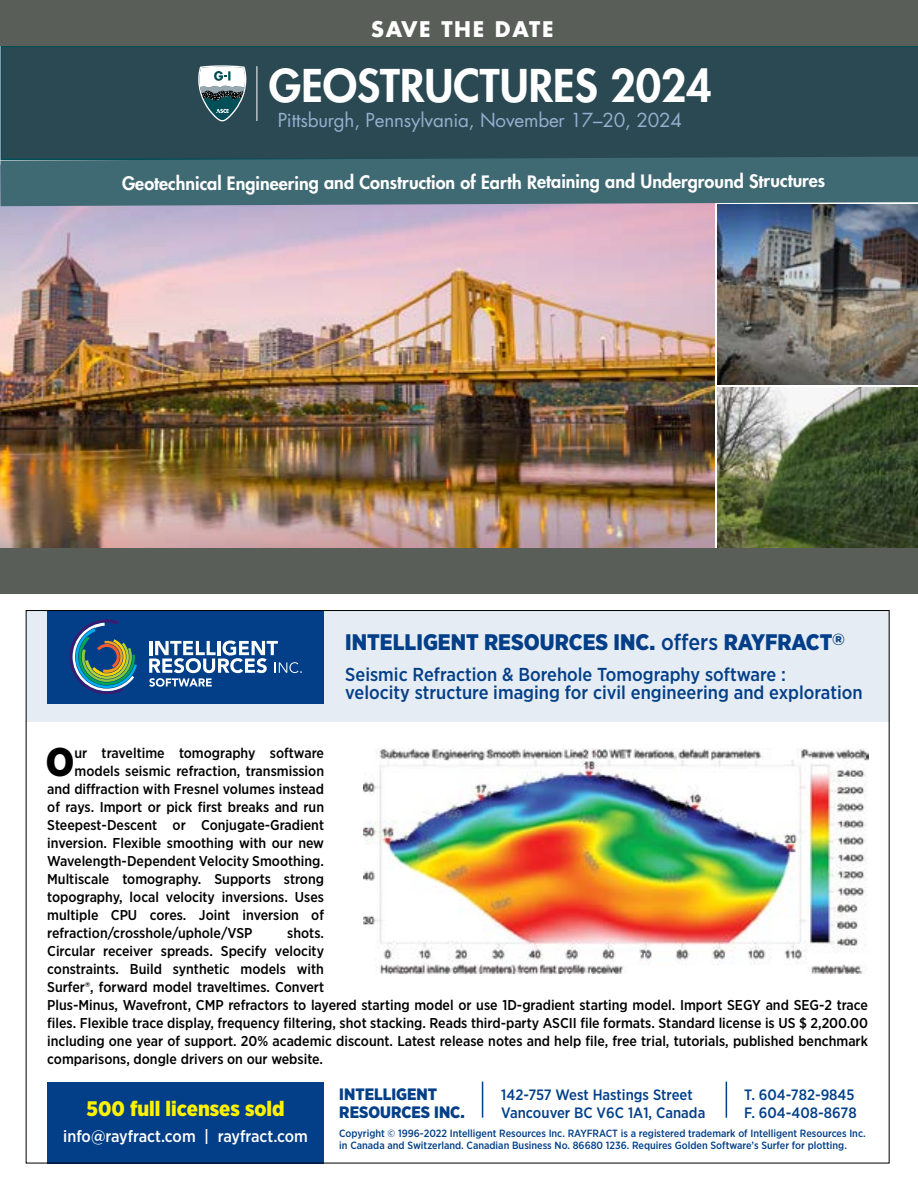
<style>
.page{position:relative;width:918px;height:1188px;background:#fff}
.page>*{position:absolute;margin:0;border:0;box-sizing:border-box;transform-origin:0 0}
.t1{font:800 43.95px "Futura Std";color:#fff}
.t2{font:900 39.9px "Gotham Narrow";color:#000}
.t3{font:900 22.5px "Gotham Narrow";color:#023f88}
.t4{font:900 21px "Gotham Narrow";color:#fff200}
.t5{font:700 21px "Futura Std";letter-spacing:.08em;color:#fff}
.t6{font:500 18.75px/18px "Gotham Narrow";color:#023f88}
.t7{font:18.75px "Futura Std";letter-spacing:-.01em;color:#97aece}
.t8{font:800 18px "Futura Std";letter-spacing:-.005em;color:#fff}
.t9{font:500 16.5px "Gotham Narrow";color:#fff}
.t10{font:900 16.5px "Gotham Narrow";color:#023f88}
.t11{font:500 15px "Gotham Narrow";color:#023f88}
.t12{font:500 14.25px/18px "Gotham Narrow";color:#000}
.t13{font:500 10.5px/12px "Gotham Narrow";color:#023f88}
.s1{font-weight:500}
.s2{font-family:"Gotham";font-weight:700;font-size:33px}
</style>
<div class="page">
<div style="left:0;top:46px;width:918px;height:111px;background:#2a4953"></div>
<img style="left:0;top:206px;width:714px;height:342px">
<img style="left:717px;top:206px;width:201px;height:179px">
<img style="left:717px;top:388px;width:201px;height:160px">
<svg style="left:0;top:157px;width:918px;height:49px;background:#436b74"></svg>
<div style="left:26px;top:610px;width:864px;height:112px;background:#e6ecf3"></div>
<div style="left:47px;top:610px;width:277px;height:94px;background:#023f88"></div>
<svg style="left:70px;top:620px;width:67px;height:74px"></svg>
<svg style="left:149px;top:641px;width:153px;height:46px"></svg>
<div style="left:47px;top:1082px;width:277px;height:82px;background:#023f88"></div>
<img style="left:363px;top:749px;width:505px;height:225px">
<hr style="left:482px;top:1082px;width:1px;height:36px;background:#023f88">
<hr style="left:726px;top:1082px;width:1px;height:36px;background:#023f88">
<svg style="left:198px;top:65px;width:48px;height:56px"></svg>
<hr style="left:256px;top:66px;width:2px;height:55px;background:#aab6ba">
<div style="left:0;top:0;width:918px;height:46px;background:#595e58"></div>
<div style="left:0;top:548px;width:918px;height:46px;background:#595e58"></div>
<h3 class="t5" style="left:371px;top:15px;width:184px">SAVE THE DATE</h3>
<h1 class="t1" style="left:269px;top:58px;width:445px">GEOSTRUCTURES 2024</h1>
<h3 class="t7" style="left:278px;top:108px;width:406px">Pittsburgh, Pennsylvania, November 17–20, 2024</h3>
<p class="t8" style="left:122px;top:171px;width:705px">Geotechnical Engineering and Construction of Earth Retaining and Underground Structures</p>
<h3 class="t3" style="left:345px;top:627px;width:501px">INTELLIGENT RESOURCES INC. <span class="s1">offers</span> RAYFRACT<span class="s2">®</span></h3>
<h3 class="t6" style="left:345px;top:665px;width:519px">Seismic Refraction &amp; Borehole Tomography software :<br>velocity structure imaging for civil engineering and exploration</h3>
<h2 class="t2" style="left:46px;top:735px;width:30px">O</h2>
<p class="t12" style="left:74px;top:743px;width:251px">ur traveltime tomography software</p>
<p class="t12" style="left:74px;top:761px;width:251px">models seismic refraction, transmission</p>
<p class="t12" style="left:47px;top:779px;width:278px">and diffraction with Fresnel volumes instead</p>
<p class="t12" style="left:47px;top:797px;width:278px">of rays. Import or pick first breaks and run</p>
<p class="t12" style="left:47px;top:815px;width:278px">Steepest-Descent or Conjugate-Gradient</p>
<p class="t12" style="left:47px;top:833px;width:278px">inversion. Flexible smoothing with our new</p>
<p class="t12" style="left:47px;top:851px;width:278px">Wavelength-Dependent Velocity Smoothing.</p>
<p class="t12" style="left:47px;top:869px;width:278px">Multiscale tomography. Supports strong</p>
<p class="t12" style="left:47px;top:887px;width:278px">topography, local velocity inversions. Uses</p>
<p class="t12" style="left:47px;top:905px;width:278px">multiple CPU cores. Joint inversion of</p>
<p class="t12" style="left:47px;top:923px;width:207px">refraction/crosshole/uphole/VSP</p>
<p class="t12" style="left:47px;top:923px;width:822px;text-indent:240px">shots.<br>Circular receiver spreads. Specify velocity<br>constraints. Build synthetic models with<br>Surfer®, forward model traveltimes. Convert<br>Plus-Minus, Wavefront, CMP refractors to layered starting model or use 1D-gradient starting model. Import SEGY and SEG-2 trace files. Flexible trace display, frequency filtering, shot stacking. Reads third-party ASCII file formats. Standard license is US $ 2,200.00 including one year of support. 20% academic discount. Latest release notes and help file, free trial, tutorials, published benchmark comparisons, dongle drivers on our website.</p>
<p class="t10" style="left:339px;top:1083px;width:99px">INTELLIGENT</p>
<p class="t11" style="left:501px;top:1085px;width:193px">142-757 West Hastings Street</p>
<p class="t11" style="left:744px;top:1085px;width:112px">T. 604-782-9845</p>
<p class="t10" style="left:339px;top:1101px;width:127px">RESOURCES INC.</p>
<p class="t11" style="left:501px;top:1103px;width:206px">Vancouver BC V6C 1A1, Canada</p>
<p class="t11" style="left:744px;top:1103px;width:114px">F. 604-408-8678</p>
<p class="t13" style="left:339px;top:1128px;width:528px">Copyright © 1996-2022 Intelligent Resources Inc. RAYFRACT is a registered trademark of Intelligent Resources Inc. in Canada and Switzerland. Canadian Business No. 86680 1236. Requires Golden Software’s Surfer for plotting.</p>
<h3 class="t4" style="left:87px;top:1095px;width:200px">500 full licenses sold</h3>
<p class="t9" style="left:63px;top:1125px;width:246px">info@rayfract.com | rayfract.com</p>
</div>
